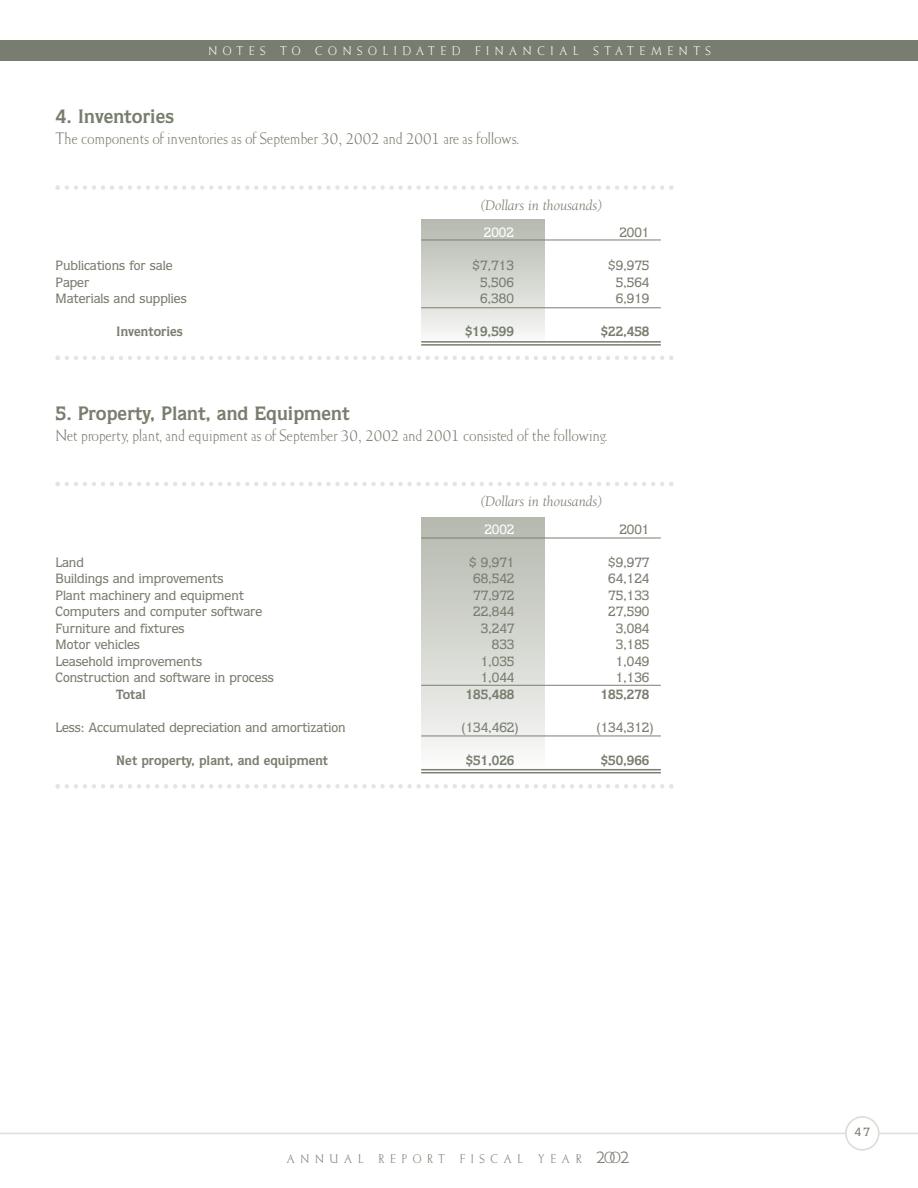
<style>
.page{position:relative;width:918px;height:1188px;background:#fff}
.page>*{position:absolute;margin:0;border:0;box-sizing:border-box;transform-origin:0 0}
.t1{font:700 19.5px "Quorum";color:#787e6f}
.t2{font:16.5px "Elspeth";color:#787e6f}
.t3{font:italic 15px "Berkeley Oldstyle IT Cby BT";color:#787e6f}
.t4{font:500 13.5px "Quorum";color:#787e6f}
.t5{font:700 13.5px "Quorum";color:#787e6f}
.t6{font:500 13.5px "Quorum";color:#fff}
.t7{font:12.3px "Elspeth";letter-spacing:.465em;color:#fff}
.t8{font:12.3px "Elspeth";letter-spacing:.465em;color:#787e6f}
.t9{font:12px "Quorum";color:#787e6f}
.s1{font-family:"Berkeley Oldstyle IT Cby BT"}
.s2{font-size:19.5px}
</style>
<div class="page">
<div style="left:421px;top:518px;width:123px;height:254px;background:linear-gradient(to bottom,#b5b8ae,#f7f8f6)"></div>
<svg style="left:421px;top:219px;width:123px;height:115px;background:#d2d4ce"></svg>
<svg style="left:56px;top:185px;width:618px;height:5px"></svg>
<svg style="left:56px;top:356px;width:618px;height:4px"></svg>
<svg style="left:56px;top:482px;width:618px;height:4px"></svg>
<svg style="left:56px;top:784px;width:618px;height:5px"></svg>
<hr style="left:0;top:1133px;width:918px;height:1px;background:#dcded8">
<div style="left:0;top:40px;width:918px;height:21px;background:#787e6f"></div>
<svg style="left:845px;top:1116px;width:34px;height:34px"></svg>
<hr style="left:421px;top:240px;width:240px;height:1px;background:#787e6f">
<hr style="left:421px;top:308px;width:240px;height:1px;background:#787e6f">
<hr style="left:421px;top:341px;width:240px;height:2px;background:#787e6f">
<hr style="left:421px;top:344px;width:240px;height:2px;background:#787e6f">
<hr style="left:421px;top:538px;width:240px;height:1px;background:#787e6f">
<hr style="left:421px;top:769px;width:240px;height:1px;background:#787e6f">
<hr style="left:421px;top:772px;width:240px;height:1px;background:#787e6f">
<hr style="left:421px;top:685px;width:240px;height:1px;background:#787e6f">
<hr style="left:421px;top:736px;width:240px;height:1px;background:#787e6f">
<p class="t7" style="left:208px;top:46px;width:504px">NOTES TO CONSOLIDATED FINANCIAL STATEMENTS</p>
<h1 class="t1" style="left:56px;top:109px;width:120px">4. Inventories</h1>
<p class="t2" style="left:56px;top:132px;width:465px">The components of inventories as of September <span class="s1">30, 2002</span> and <span class="s1">2001</span> are as follows.</p>
<p class="t3" style="left:481px;top:199px;width:123px">(Dollars in thousands)</p>
<p class="t6" style="left:484px;top:228px;width:32px">2002</p>
<p class="t4" style="left:619px;top:228px;width:32px">2001</p>
<p class="t4" style="left:55px;top:261px;width:118px">Publications for sale</p>
<p class="t4" style="left:473px;top:261px;width:43px">$7,713</p>
<p class="t4" style="left:608px;top:261px;width:43px">$9,975</p>
<p class="t4" style="left:55px;top:277px;width:35px">Paper</p>
<p class="t4" style="left:480px;top:277px;width:35px">5,506</p>
<p class="t4" style="left:616px;top:277px;width:35px">5,564</p>
<p class="t4" style="left:55px;top:294px;width:133px">Materials and supplies</p>
<p class="t4" style="left:480px;top:294px;width:35px">6,380</p>
<p class="t4" style="left:616px;top:294px;width:35px">6,919</p>
<p class="t5" style="left:116px;top:327px;width:68px">Inventories</p>
<p class="t5" style="left:465px;top:327px;width:50px">$19,599</p>
<p class="t5" style="left:601px;top:327px;width:50px">$22,458</p>
<h1 class="t1" style="left:56px;top:406px;width:296px">5. Property, Plant, and Equipment</h1>
<p class="t2" style="left:56px;top:429px;width:553px">Net property, plant, and equipment as of September <span class="s1">30, 2002</span> and <span class="s1">2001</span> consisted of the following.</p>
<p class="t3" style="left:481px;top:496px;width:123px">(Dollars in thousands)</p>
<p class="t6" style="left:484px;top:524px;width:32px">2002</p>
<p class="t4" style="left:619px;top:524px;width:32px">2001</p>
<p class="t4" style="left:55px;top:557px;width:30px">Land</p>
<p class="t4" style="left:469px;top:557px;width:47px">$ 9,971</p>
<p class="t4" style="left:608px;top:557px;width:43px">$9,977</p>
<p class="t4" style="left:55px;top:574px;width:169px">Buildings and improvements</p>
<p class="t4" style="left:473px;top:574px;width:43px">68,542</p>
<p class="t4" style="left:608px;top:574px;width:43px">64,124</p>
<p class="t4" style="left:55px;top:590px;width:190px">Plant machinery and equipment</p>
<p class="t4" style="left:473px;top:590px;width:43px">77,972</p>
<p class="t4" style="left:608px;top:590px;width:43px">75,133</p>
<p class="t4" style="left:55px;top:607px;width:208px">Computers and computer software</p>
<p class="t4" style="left:473px;top:607px;width:43px">22,844</p>
<p class="t4" style="left:608px;top:607px;width:43px">27,590</p>
<p class="t4" style="left:55px;top:623px;width:130px">Furniture and fixtures</p>
<p class="t4" style="left:481px;top:623px;width:35px">3,247</p>
<p class="t4" style="left:616px;top:623px;width:35px">3,084</p>
<p class="t4" style="left:55px;top:640px;width:86px">Motor vehicles</p>
<p class="t4" style="left:492px;top:640px;width:24px">833</p>
<p class="t4" style="left:616px;top:640px;width:35px">3,185</p>
<p class="t4" style="left:55px;top:656px;width:148px">Leasehold improvements</p>
<p class="t4" style="left:481px;top:656px;width:35px">1,035</p>
<p class="t4" style="left:616px;top:656px;width:35px">1,049</p>
<p class="t4" style="left:55px;top:673px;width:220px">Construction and software in process</p>
<p class="t4" style="left:481px;top:673px;width:35px">1,044</p>
<p class="t4" style="left:616px;top:673px;width:35px">1,136</p>
<p class="t5" style="left:116px;top:689px;width:31px">Total</p>
<p class="t5" style="left:466px;top:689px;width:50px">185,488</p>
<p class="t5" style="left:601px;top:689px;width:50px">185,278</p>
<p class="t4" style="left:56px;top:722px;width:292px">Less: Accumulated depreciation and amortization</p>
<p class="t4" style="left:461px;top:722px;width:59px">(134,462)</p>
<p class="t4" style="left:596px;top:722px;width:59px">(134,312)</p>
<p class="t5" style="left:116px;top:755px;width:213px">Net property, plant, and equipment</p>
<p class="t5" style="left:466px;top:755px;width:50px">$51,026</p>
<p class="t5" style="left:601px;top:755px;width:50px">$50,966</p>
<p class="t8" style="left:286px;top:1154px;width:345px">ANNUAL REPORT FISCAL YEAR <span class="s2">2002</span></p>
<p class="t9" style="left:855px;top:1127px;width:17px">47</p>
</div>
